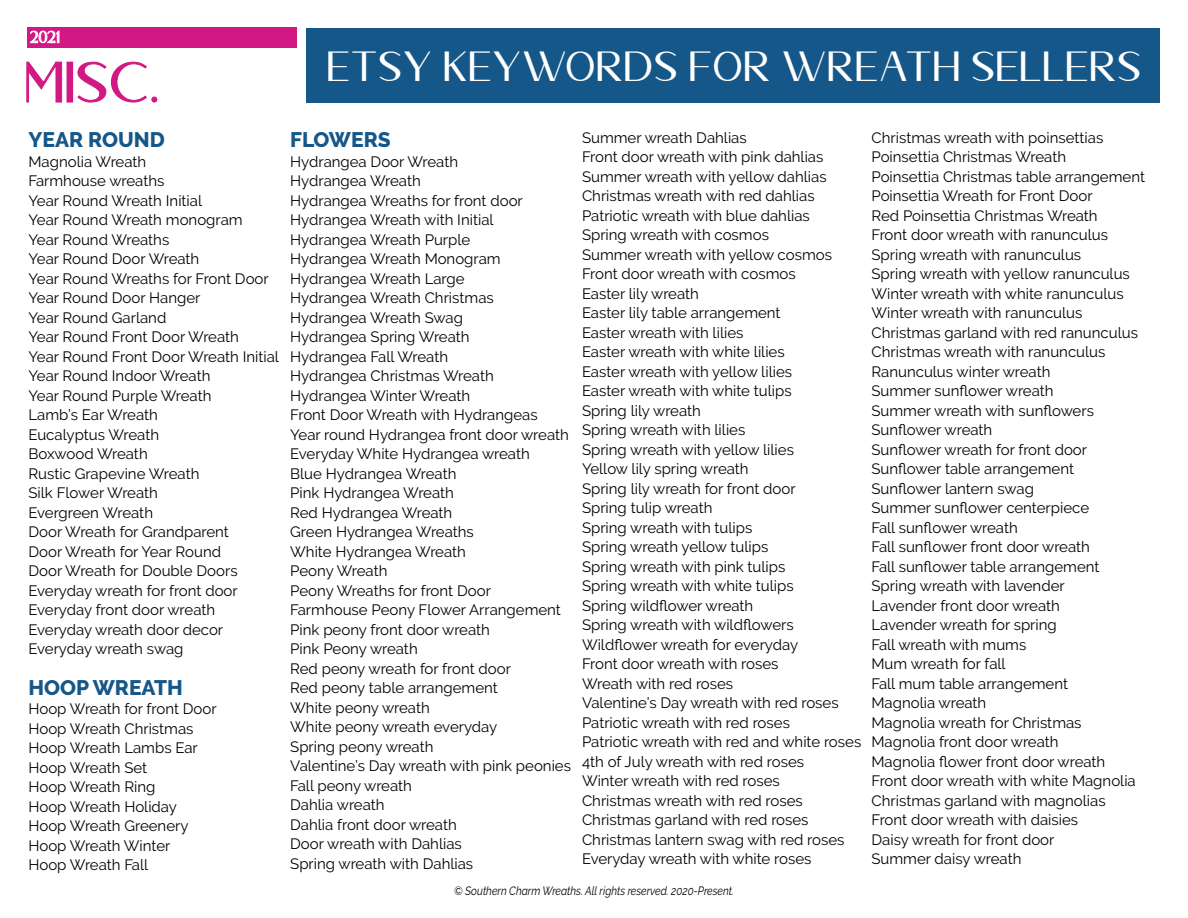
<style>
.page{position:relative;width:1188px;height:918px;background:#fff}
.page>*{position:absolute;margin:0;border:0;box-sizing:border-box;transform-origin:0 0}
.t1{font:57px "Dellmonte Sans";color:#d21883}
.t2{font:42px "Dellmonte Sans";color:#fff}
.t3{font:800 21px "Raleway";color:#155789}
.t4{font:16.5px "Dellmonte Sans";color:#fff}
.t5{font:15px/19.5px "Raleway";color:#000}
.t6{font:italic 12px "Raleway";color:#000;scale:.85 1}
</style>
<div class="page">
<svg style="left:26px;top:61px;width:36px;height:42px"></svg>
<div style="left:67px;top:62px;width:6px;height:40px;border:1px solid #d21883"></div>
<svg style="left:77px;top:61px;width:81px;height:42px"></svg>
<div style="left:27px;top:27px;width:270px;height:21px;background:#d21883"></div>
<svg style="left:30px;top:31px;width:29px;height:12px"></svg>
<div style="left:307px;top:28px;width:853px;height:75px;background:#155789"></div>
<p class="t4" style="left:30px;top:29px;width:32px">2021</p>
<h1 class="t1" style="left:27px;top:54px;width:137px">MISC.</h1>
<h2 class="t2" style="left:329px;top:46px;width:816px">ETSY KEYWORDS FOR WREATH SELLERS</h2>
<h3 class="t3" style="left:28px;top:128px;width:138px">YEAR ROUND</h3>
<p class="t5" style="left:28px;top:152px;width:252px">Magnolia Wreath<br>Farmhouse wreaths<br>Year Round Wreath Initial<br>Year Round Wreath monogram<br>Year Round Wreaths<br>Year Round Door Wreath<br>Year Round Wreaths for Front Door<br>Year Round Door Hanger<br>Year Round Garland<br>Year Round Front Door Wreath<br>Year Round Front Door Wreath Initial<br>Year Round Indoor Wreath<br>Year Round Purple Wreath<br>Lamb’s Ear Wreath<br>Eucalyptus Wreath<br>Boxwood Wreath<br>Rustic Grapevine Wreath<br>Silk Flower Wreath<br>Evergreen Wreath<br>Door Wreath for Grandparent<br>Door Wreath for Year Round<br>Door Wreath for Double Doors<br>Everyday wreath for front door<br>Everyday front door wreath<br>Everyday wreath door decor<br>Everyday wreath swag</p>
<h3 class="t3" style="left:28px;top:676px;width:156px">HOOP WREATH</h3>
<p class="t5" style="left:28px;top:699px;width:190px">Hoop Wreath for front Door<br>Hoop Wreath Christmas<br>Hoop Wreath Lambs Ear<br>Hoop Wreath Set<br>Hoop Wreath Ring<br>Hoop Wreath Holiday<br>Hoop Wreath Greenery<br>Hoop Wreath Winter<br>Hoop Wreath Fall</p>
<p class="t5" style="left:582px;top:128px;width:281px">Summer wreath Dahlias<br>Front door wreath with pink dahlias<br>Summer wreath with yellow dahlias<br>Christmas wreath with red dahlias<br>Patriotic wreath with blue dahlias<br>Spring wreath with cosmos<br>Summer wreath with yellow cosmos<br>Front door wreath with cosmos<br>Easter lily wreath<br>Easter lily table arrangement<br>Easter wreath with lilies<br>Easter wreath with white lilies<br>Easter wreath with yellow lilies<br>Easter wreath with white tulips<br>Spring lily wreath<br>Spring wreath with lilies<br>Spring wreath with yellow lilies<br>Yellow lily spring wreath<br>Spring lily wreath for front door<br>Spring tulip wreath<br>Spring wreath with tulips<br>Spring wreath yellow tulips<br>Spring wreath with pink tulips<br>Spring wreath with white tulips<br>Spring wildflower wreath<br>Spring wreath with wildflowers<br>Wildflower wreath for everyday<br>Front door wreath with roses<br>Wreath with red roses<br>Valentine’s Day wreath with red roses<br>Patriotic wreath with red roses<br>Patriotic wreath with red and white roses<br>4th of July wreath with red roses<br>Winter wreath with red roses<br>Christmas wreath with red roses<br>Christmas garland with red roses<br>Christmas lantern swag with red roses<br>Everyday wreath with white roses</p>
<p class="t5" style="left:872px;top:128px;width:275px">Christmas wreath with poinsettias<br>Poinsettia Christmas Wreath<br>Poinsettia Christmas table arrangement<br>Poinsettia Wreath for Front Door<br>Red Poinsettia Christmas Wreath<br>Front door wreath with ranunculus<br>Spring wreath with ranunculus<br>Spring wreath with yellow ranunculus<br>Winter wreath with white ranunculus<br>Winter wreath with ranunculus<br>Christmas garland with red ranunculus<br>Christmas wreath with ranunculus<br>Ranunculus winter wreath<br>Summer sunflower wreath<br>Summer wreath with sunflowers<br>Sunflower wreath<br>Sunflower wreath for front door<br>Sunflower table arrangement<br>Sunflower lantern swag<br>Summer sunflower centerpiece<br>Fall sunflower wreath<br>Fall sunflower front door wreath<br>Fall sunflower table arrangement<br>Spring wreath with lavender<br>Lavender front door wreath<br>Lavender wreath for spring<br>Fall wreath with mums<br>Mum wreath for fall<br>Fall mum table arrangement<br>Magnolia wreath<br>Magnolia wreath for Christmas<br>Magnolia front door wreath<br>Magnolia flower front door wreath<br>Front door wreath with white Magnolia<br>Christmas garland with magnolias<br>Front door wreath with daisies<br>Daisy wreath for front door<br>Summer daisy wreath</p>
<p class="t6" style="left:454px;top:884px;width:331px">© Southern Charm Wreaths. All rights reserved. 2020-Present.</p>
<h3 class="t3" style="left:290px;top:128px;width:102px">FLOWERS</h3>
<p class="t5" style="left:290px;top:152px;width:282px">Hydrangea Door Wreath<br>Hydrangea Wreath<br>Hydrangea Wreaths for front door<br>Hydrangea Wreath with Initial<br>Hydrangea Wreath Purple<br>Hydrangea Wreath Monogram<br>Hydrangea Wreath Large<br>Hydrangea Wreath Christmas<br>Hydrangea Wreath Swag<br>Hydrangea Spring Wreath<br>Hydrangea Fall Wreath<br>Hydrangea Christmas Wreath<br>Hydrangea Winter Wreath<br>Front Door Wreath with Hydrangeas<br>Year round Hydrangea front door wreath<br>Everyday White Hydrangea wreath<br>Blue Hydrangea Wreath<br>Pink Hydrangea Wreath<br>Red Hydrangea Wreath<br>Green Hydrangea Wreaths<br>White Hydrangea Wreath<br>Peony Wreath<br>Peony Wreaths for front Door<br>Farmhouse Peony Flower Arrangement<br>Pink peony front door wreath<br>Pink Peony wreath<br>Red peony wreath for front door<br>Red peony table arrangement<br>White peony wreath<br>White peony wreath everyday<br>Spring peony wreath<br>Valentine’s Day wreath with pink peonies<br>Fall peony wreath<br>Dahlia wreath<br>Dahlia front door wreath<br>Door wreath with Dahlias<br>Spring wreath with Dahlias</p>
</div>
